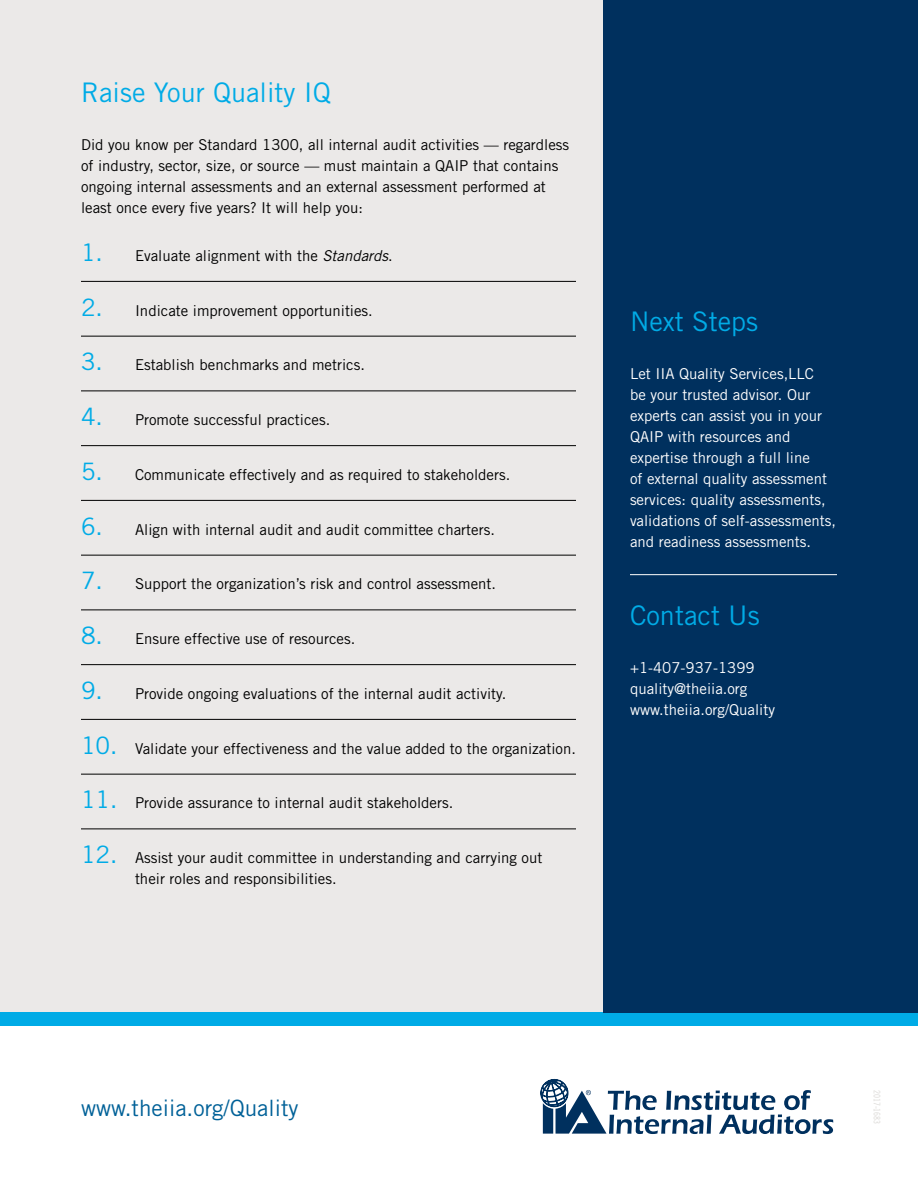
<style>
.page{position:relative;width:918px;height:1188px;background:#fff}
.page>*{position:absolute;margin:0;border:0;box-sizing:border-box;transform-origin:0 0}
.t1{font:27px "Trade Gothic";color:#00abe6}
.t2{font:22.5px "Trade Gothic";color:#006198}
.t3{font:15px/21px "Trade Gothic";color:#000}
.t4{font:15px/21px "Trade Gothic";color:#fff}
.t5{font:9px "Trade Gothic Cond Eighteen";color:#dbd9d6}
.s1{font-size:24px;color:#00abe6}
.s2{font-style:italic}
</style>
<div class="page">
<div style="left:0;top:0;width:918px;height:1012px;background:#ebe9e8"></div>
<hr style="left:81px;top:281px;width:495px;height:1px;background:#000">
<hr style="left:81px;top:336px;width:495px;height:1px;background:#000">
<hr style="left:81px;top:391px;width:495px;height:1px;background:#000">
<hr style="left:81px;top:445px;width:495px;height:1px;background:#000">
<hr style="left:81px;top:500px;width:495px;height:1px;background:#000">
<hr style="left:81px;top:555px;width:495px;height:1px;background:#000">
<hr style="left:81px;top:610px;width:495px;height:1px;background:#000">
<hr style="left:81px;top:664px;width:495px;height:1px;background:#000">
<hr style="left:81px;top:719px;width:495px;height:1px;background:#000">
<hr style="left:81px;top:774px;width:495px;height:1px;background:#000">
<hr style="left:81px;top:829px;width:495px;height:1px;background:#000">
<div style="left:0;top:1012px;width:918px;height:14px;background:#00abe6"></div>
<svg style="left:540px;top:1079px;width:293px;height:55px"></svg>
<div style="left:603px;top:0;width:315px;height:1012px;background:#00305e"></div>
<hr style="left:630px;top:574px;width:207px;height:1px;background:#fff">
<h1 class="t1" style="left:81px;top:76px;width:251px">Raise Your Quality IQ</h1>
<p class="t3" style="left:81px;top:134px;width:490px">Did you know per Standard 1300, all internal audit activities — regardless of industry, sector, size, or source — must maintain a QAIP that contains ongoing internal assessments and an external assessment performed at least once every five years? It will help you:</p>
<p class="t3" style="left:81px;top:245px;width:313px"><span class="s1">1.</span> Evaluate alignment with the <span class="s2">Standards</span>.</p>
<p class="t3" style="left:81px;top:300px;width:293px"><span class="s1">2.</span> Indicate improvement opportunities.</p>
<p class="t3" style="left:81px;top:354px;width:285px"><span class="s1">3.</span> Establish benchmarks and metrics.</p>
<p class="t3" style="left:81px;top:409px;width:251px"><span class="s1">4.</span> Promote successful practices.</p>
<p class="t3" style="left:81px;top:464px;width:431px"><span class="s1">5.</span> Communicate effectively and as required to stakeholders.</p>
<p class="t3" style="left:81px;top:519px;width:415px"><span class="s1">6.</span> Align with internal audit and audit committee charters.</p>
<p class="t3" style="left:81px;top:573px;width:417px"><span class="s1">7.</span> Support the organization’s risk and control assessment.</p>
<p class="t3" style="left:81px;top:628px;width:276px"><span class="s1">8.</span> Ensure effective use of resources.</p>
<p class="t3" style="left:81px;top:683px;width:427px"><span class="s1">9.</span> Provide ongoing evaluations of the internal audit activity.</p>
<p class="t3" style="left:81px;top:738px;width:496px"><span class="s1">10.</span> Validate your effectiveness and the value added to the organization.</p>
<p class="t3" style="left:81px;top:792px;width:374px"><span class="s1">11.</span> Provide assurance to internal audit stakeholders.</p>
<p class="t3" style="left:135px;top:847px;width:409px;text-indent:-54px"><span class="s1">12.</span> Assist your audit committee in understanding and carrying out their roles and responsibilities.</p>
<h1 class="t1" style="left:630px;top:305px;width:130px">Next Steps</h1>
<p class="t4" style="left:630px;top:363px;width:208px">Let IIA Quality Services,LLC<br>be your trusted advisor. Our experts can assist you in your<br>QAIP with resources and expertise through a full line<br>of external quality assessment services: quality assessments, validations of self-assessments, and readiness assessments.</p>
<h1 class="t1" style="left:630px;top:599px;width:131px">Contact Us</h1>
<p class="t4" style="left:630px;top:657px;width:147px">+1-407-937-1399 quality@theiia.org www.theiia.org/Quality</p>
<h2 class="t2" style="left:81px;top:1094px;width:219px">www.theiia.org/Quality</h2>
<p class="t5" style="left:883px;top:1090px;width:36px;rotate:90deg">2017-1683</p>
</div>
